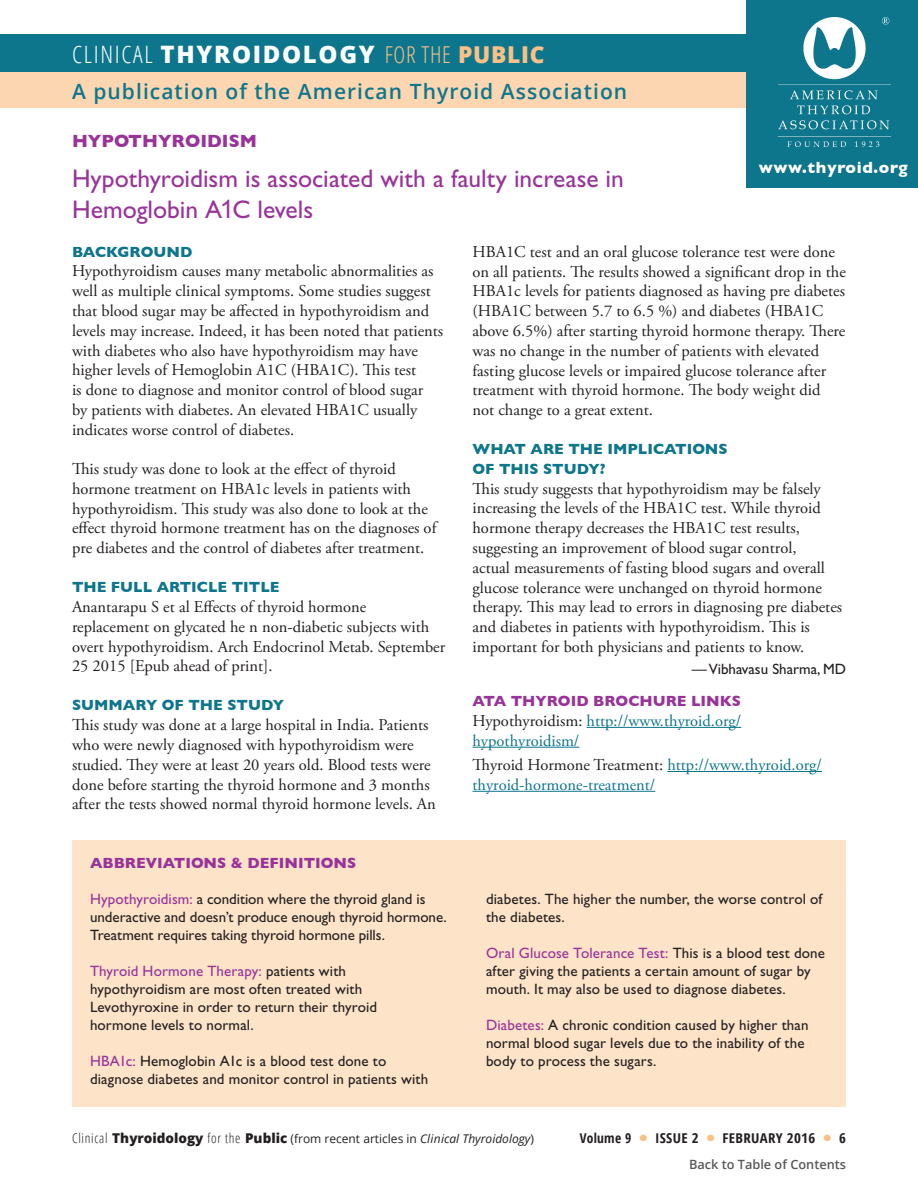
<style>
.page{position:relative;width:918px;height:1188px;background:#fff}
.page>*{position:absolute;margin:0;border:0;box-sizing:border-box;transform-origin:0 0}
.t1{font:25.5px/30.6px "Gill Sans Std";color:#939}
.t2{font:800 24px "Open Sans";letter-spacing:.07em;color:#fff}
.t3{font:600 21px "Open Sans";letter-spacing:.05em;color:#0e768c}
.Topic_Header{font:700 18px "Gill Sans";color:#939}
.body_serif{font:16.5px/19.8px "Adobe Garamond Pro";color:#231f20}
.body_serif_2nd_para{font:16.5px/19.8px "Adobe Garamond Pro";color:#231f20}
.body_links{font:16.5px/19.8px "Adobe Garamond Pro";color:#0e768c}
.t4{font:700 16.5px "Gill Sans";letter-spacing:.04em;color:#fff}
.abbreviations_body{font:15px/18px "Gill Sans Std";letter-spacing:.005em;color:#231f20}
.question{font:700 15px/19.5px "Gill Sans";color:#0e768c}
.abbreviations_head{font:700 15px "Gill Sans";color:#939}
.question_links{font:700 15px "Gill Sans";color:#939}
.body_editor_name{font:15px "Gill Sans Std";color:#231f20}
.t5{font:700 condensed 13.5px "Open Sans";letter-spacing:.02em;color:#231f20;scale:1.1 1}
.t6{font:700 condensed 13.5px "Open Sans";letter-spacing:.02em;color:#231f20}
.t7{font:600 12.75px "Open Sans";color:#58595b}
.t8{font:12px "Open Sans";color:#231f20}
.s1{font-weight:300;font-stretch:condensed}
.s2{font-weight:300;font-stretch:condensed;font-size:23.25px;color:#fbc086}
.s3{font-size:23.25px;color:#fbc086}
.s4{font-family:"Arial"}
.s5{color:#231f20}
.s6{color:#939}
.s7{font-weight:300;font-stretch:condensed;font-size:13.5px}
.s8{font-weight:800;font-size:13.5px}
.s9{font-style:italic}
</style>
<div class="page">
<div style="left:0;top:70px;width:918px;height:38px;background:#fcd6b0"></div>
<hr style="left:587px;top:727px;width:154px;height:1px;background:#0e768c">
<hr style="left:472px;top:747px;width:107px;height:1px;background:#0e768c">
<hr style="left:667px;top:771px;width:155px;height:1px;background:#0e768c">
<hr style="left:472px;top:791px;width:183px;height:1px;background:#0e768c">
<div style="left:0;top:35px;width:918px;height:37px;background:#0e768c"></div>
<div style="left:747px;top:0;width:171px;height:188px;background:#0e768c"></div>
<img style="left:778px;top:18px;width:112px;height:129px">
<div style="left:72px;top:840px;width:774px;height:267px;background:#fde3c8"></div>
<p class="t2" style="left:72px;top:36px;width:474px"><span class="s1">CLINICAL</span> THYROIDOLOGY <span class="s2">FOR THE</span> <span class="s3">PUBLIC</span></p>
<p class="t3" style="left:72px;top:77px;width:557px">A publication of the American Thyroid Association</p>
<p class="Topic_Header" style="left:72px;top:131px;width:186px">HYPOTHYROIDISM</p>
<p class="t1" style="left:72px;top:163px;width:553px">Hypothyroidism is associated with a faulty increase in<br>Hemoglobin A<span class="s4">1</span>C levels</p>
<p class="question" style="left:72px;top:242px;width:122px">BACKGROUND</p>
<p class="body_serif" style="left:72px;top:262px;width:373px">Hypothyroidism causes many metabolic abnormalities as well as multiple clinical symptoms. Some studies suggest that blood sugar may be affected in hypothyroidism and levels may increase. Indeed, it has been noted that patients with diabetes who also have hypothyroidism may have higher levels of Hemoglobin A1C (HBA1C). This test<br>is done to diagnose and monitor control of blood sugar<br>by patients with diabetes. An elevated HBA1C usually indicates worse control of diabetes.</p>
<p class="body_serif_2nd_para" style="left:72px;top:460px;width:366px">This study was done to look at the effect of thyroid hormone treatment on HBA1c levels in patients with hypothyroidism. This study was also done to look at the effect thyroid hormone treatment has on the diagnoses of pre diabetes and the control of diabetes after treatment.</p>
<p class="question" style="left:72px;top:577px;width:209px">THE FULL ARTICLE TITLE</p>
<p class="body_serif" style="left:72px;top:598px;width:375px">Anantarapu S et al Effects of thyroid hormone replacement on glycated he n non-diabetic subjects with overt hypothyroidism. Arch Endocrinol Metab. September 25 2015 [Epub ahead of print].</p>
<p class="question" style="left:72px;top:696px;width:214px">SUMMARY OF THE STUDY</p>
<p class="body_serif" style="left:72px;top:716px;width:365px">This study was done at a large hospital in India. Patients who were newly diagnosed with hypothyroidism were studied. They were at least 20 years old. Blood tests were done before starting the thyroid hormone and 3 months after the tests showed normal thyroid hormone levels. An</p>
<p class="t4" style="left:759px;top:158px;width:150px">www.thyroid.org</p>
<p class="body_serif" style="left:472px;top:242px;width:375px">HBA1C test and an oral glucose tolerance test were done on all patients. The results showed a significant drop in the HBA1c levels for patients diagnosed as having pre diabetes (HBA1C between 5.7 to 6.5 %) and diabetes (HBA1C above 6.5%) after starting thyroid hormone therapy. There was no change in the number of patients with elevated fasting glucose levels or impaired glucose tolerance after treatment with thyroid hormone. The body weight did not change to a great extent.</p>
<p class="question" style="left:472px;top:439px;width:257px">WHAT ARE THE IMPLICATIONS<br>OF THIS STUDY?</p>
<p class="body_serif" style="left:472px;top:479px;width:371px">This study suggests that hypothyroidism may be falsely increasing the levels of the HBA1C test. While thyroid hormone therapy decreases the HBA1C test results, suggesting an improvement of blood sugar control,<br>actual measurements of fasting blood sugars and overall glucose tolerance were unchanged on thyroid hormone therapy. This may lead to errors in diagnosing pre diabetes and diabetes in patients with hypothyroidism. This is important for both physicians and patients to know.</p>
<p class="body_editor_name" style="left:692px;top:661px;width:156px">— Vibhavasu Sharma, MD</p>
<p class="question_links" style="left:472px;top:692px;width:270px">ATA THYROID BROCHURE LINKS</p>
<p class="body_links" style="left:472px;top:711px;width:270px"><span class="s5">Hypothyroidism:</span> http://www.thyroid.org/ hypothyroidism/</p>
<p class="body_links" style="left:472px;top:755px;width:351px"><span class="s5">Thyroid Hormone Treatment:</span> http://www.thyroid.org/ thyroid-hormone-treatment/</p>
<p class="abbreviations_head" style="left:90px;top:855px;width:268px">ABBREVIATIONS &amp; DEFINITIONS</p>
<p class="abbreviations_body" style="left:90px;top:890px;width:358px"><span class="s6">Hypothyroidism:</span> a condition where the thyroid gland is underactive and doesn’t produce enough thyroid hormone.<br>Treatment requires taking thyroid hormone pills.</p>
<p class="abbreviations_body" style="left:90px;top:962px;width:289px"><span class="s6">Thyroid Hormone Therapy:</span> patients with hypothyroidism are most often treated with Levothyroxine in order to return their thyroid hormone levels to normal.</p>
<p class="abbreviations_body" style="left:90px;top:1052px;width:340px"><span class="s6">HBA1c:</span> Hemoglobin A1c is a blood test done to diagnose diabetes and monitor control in patients with</p>
<p class="abbreviations_body" style="left:486px;top:890px;width:338px">diabetes. The higher the number, the worse control of the diabetes.</p>
<p class="abbreviations_body" style="left:486px;top:944px;width:341px"><span class="s6">Oral Glucose Tolerance Test:</span> This is a blood test done after giving the patients a certain amount of sugar by mouth. It may also be used to diagnose diabetes.</p>
<p class="abbreviations_body" style="left:486px;top:1016px;width:324px"><span class="s6">Diabetes:</span> A chronic condition caused by higher than normal blood sugar levels due to the inability of the body to process the sugars.</p>
<p class="t8" style="left:72px;top:1130px;width:463px"><span class="s7">Clinical</span> <span class="s8">Thyroidology</span> <span class="s7">for the</span> <span class="s8">Public</span> (from recent articles in <span class="s9">Clinical Thyroidology</span>)</p>
<p class="t6" style="left:580px;top:1129px;width:53px">Volume 9</p>
<p class="t5" style="left:655px;top:1129px;width:41px">ISSUE 2</p>
<p class="t5" style="left:723px;top:1129px;width:86px">FEBRUARY 2016</p>
<p class="t5" style="left:839px;top:1129px;width:8px">6</p>
<p class="t7" style="left:689px;top:1155px;width:158px">Back to Table of Contents</p>
</div>
